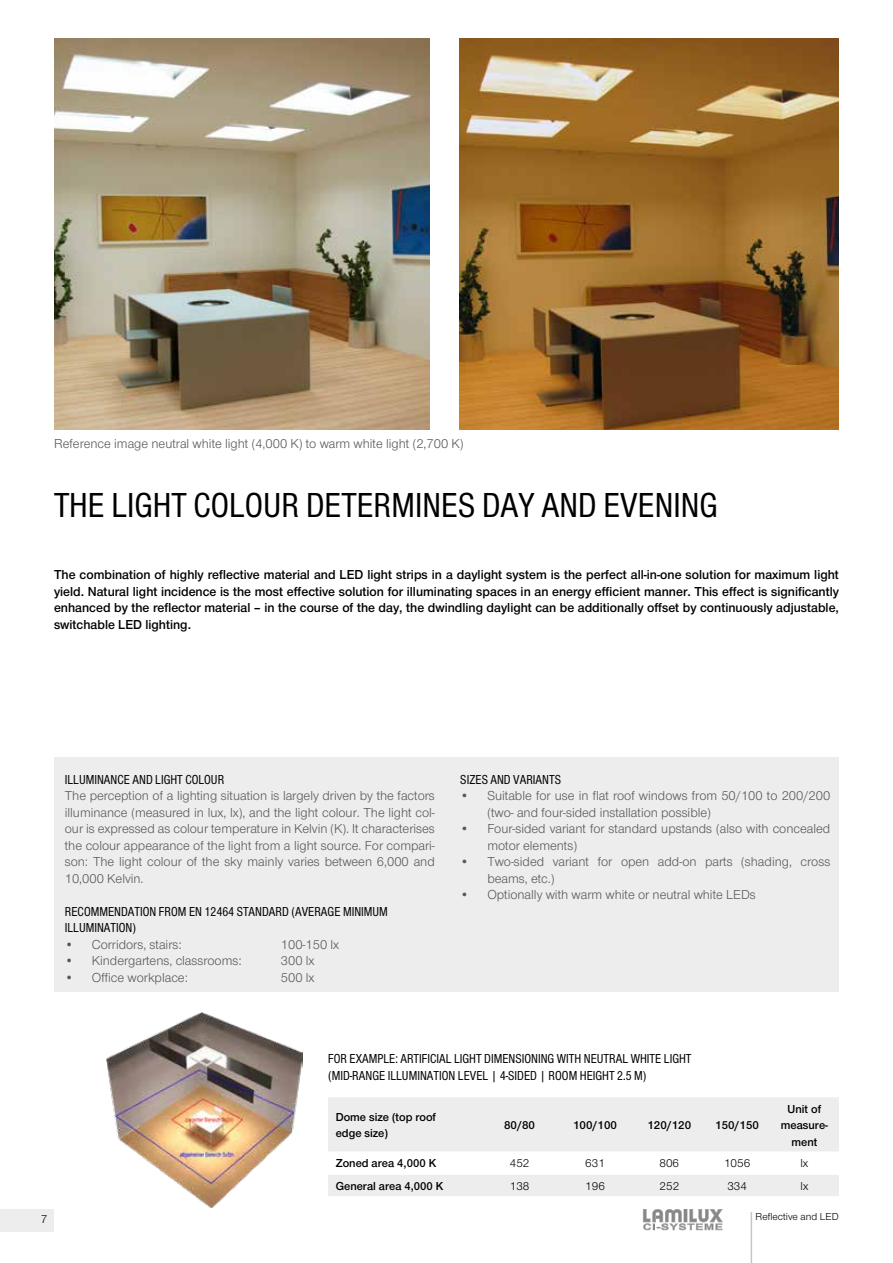
<style>
.page{position:relative;width:893px;height:1263px;background:#fff}
.page>*{position:absolute;margin:0;border:0;box-sizing:border-box;transform-origin:0 0}
.t1{font:condensed 36px "Nimbus Sans T";color:#000}
.t2{font:13.5px/16.5px "Nimbus Sans Novus T";color:#575756}
.t3{font:600 13.5px/16.5px "Nimbus Sans Novus T";color:#000;text-align:justify}
.t4{font:condensed 13.5px/16.5px "Nimbus Sans T";color:#000}
.t5{font:600 12px/16.5px "Nimbus Sans Novus T";color:#000}
.t6{font:12px "Nimbus Sans Novus T";color:#000}
.t7{font:12px "Nimbus San Nov";color:#000}
.t8{font:10.5px "Nimbus Sans Novus T";color:#000}
</style>
<div class="page">
<svg style="left:643px;top:1209px;width:80px;height:21px"></svg>
<hr style="left:751px;top:1212px;width:1px;height:51px;background:#c6c6c6">
<div style="left:0;top:1209px;width:54px;height:22px;background:#ededed"></div>
<img style="left:54px;top:38px;width:375px;height:391px">
<img style="left:459px;top:38px;width:380px;height:391px">
<div style="left:54px;top:757px;width:785px;height:235px;background:#ededed"></div>
<img style="left:107px;top:1012px;width:195px;height:196px">
<svg style="left:328px;top:1097px;width:511px;height:99px"></svg>
<p class="t2" style="left:54px;top:435px;width:411px">Reference image neutral white light (4,000 K) to warm white light (2,700 K)</p>
<h1 class="t1" style="left:54px;top:484px;width:665px">THE LIGHT COLOUR DETERMINES DAY AND EVENING</h1>
<p class="t3" style="left:54px;top:566px;width:787px">The combination of highly reflective material and LED light strips in a daylight system is the perfect all-in-one solution for maximum light yield. Natural light incidence is the most effective solution for illuminating spaces in an energy efficient manner. This effect is significantly enhanced by the reflector material – in the course of the day, the dwindling daylight can be additionally offset by continuously adjustable, switchable LED lighting.</p>
<p class="t4" style="left:65px;top:771px;width:161px">ILLUMINANCE AND LIGHT COLOUR</p>
<p class="t2" style="left:65px;top:787px;width:371px;text-align:justify">The perception of a lighting situation is largely driven by the factors illuminance (measured in lux, lx), and the light colour. The light col&shy;our is expressed as colour temperature in Kelvin (K). It characterises the colour appearance of the light from a light source. For compari&shy;son: The light colour of the sky mainly varies between 6,000 and 10,000 Kelvin.</p>
<p class="t4" style="left:65px;top:903px;width:325px">RECOMMENDATION FROM EN 12464 STANDARD (AVERAGE MINIMUM<br>ILLUMINATION)</p>
<p class="t2" style="left:65px;top:936px;width:118px">• Corridors, stairs:</p>
<p class="t2" style="left:281px;top:936px;width:60px">100-150 lx</p>
<p class="t2" style="left:65px;top:952px;width:178px">• Kindergartens, classrooms:</p>
<p class="t2" style="left:281px;top:952px;width:35px">300 lx</p>
<p class="t2" style="left:65px;top:969px;width:125px">• Office workplace:</p>
<p class="t2" style="left:281px;top:969px;width:35px">500 lx</p>
<p class="t4" style="left:460px;top:771px;width:102px">SIZES AND VARIANTS</p>
<p class="t2" style="left:487px;top:787px;width:344px;text-indent:-27px">• Suitable for use in flat roof windows from 50/100 to 200/200 (two- and four-sided installation possible)</p>
<p class="t2" style="left:487px;top:820px;width:344px;text-indent:-27px">• Four-sided variant for standard upstands (also with concealed motor elements)</p>
<p class="t2" style="left:487px;top:853px;width:344px;text-indent:-27px">• Two-sided variant for open add-on parts (shading, cross beams, etc.)</p>
<p class="t2" style="left:460px;top:886px;width:297px">• Optionally with warm white or neutral white LEDs</p>
<p class="t4" style="left:328px;top:1050px;width:365px">FOR EXAMPLE: ARTIFICIAL LIGHT DIMENSIONING WITH NEUTRAL WHITE LIGHT (MID-RANGE ILLUMINATION LEVEL | 4-SIDED | ROOM HEIGHT 2.5 M)</p>
<p class="t5" style="left:336px;top:1108px;width:102px">Dome size (top roof edge size)</p>
<p class="t5" style="left:504px;top:1117px;width:32px">80/80</p>
<p class="t5" style="left:573px;top:1117px;width:45px">100/100</p>
<p class="t5" style="left:647px;top:1117px;width:45px">120/120</p>
<p class="t5" style="left:715px;top:1117px;width:45px">150/150</p>
<p class="t5" style="left:781px;top:1100px;width:49px;text-align:center">Unit of measure&shy;ment</p>
<p class="t5" style="left:336px;top:1154px;width:102px">Zoned area 4,000 K</p>
<p class="t7" style="left:510px;top:1156px;width:21px">452</p>
<p class="t7" style="left:585px;top:1156px;width:21px">631</p>
<p class="t7" style="left:659px;top:1156px;width:21px">806</p>
<p class="t7" style="left:724px;top:1156px;width:28px">1056</p>
<p class="t7" style="left:800px;top:1156px;width:9px">lx</p>
<p class="t5" style="left:336px;top:1178px;width:109px">General area 4,000 K</p>
<p class="t6" style="left:510px;top:1179px;width:21px">138</p>
<p class="t6" style="left:585px;top:1179px;width:21px">196</p>
<p class="t6" style="left:660px;top:1179px;width:21px">252</p>
<p class="t6" style="left:727px;top:1179px;width:21px">334</p>
<p class="t6" style="left:801px;top:1179px;width:9px">lx</p>
<p class="t6" style="left:41px;top:1212px;width:8px">7</p>
<p class="t8" style="left:755px;top:1211px;width:85px">Reflective and LED</p>
</div>
